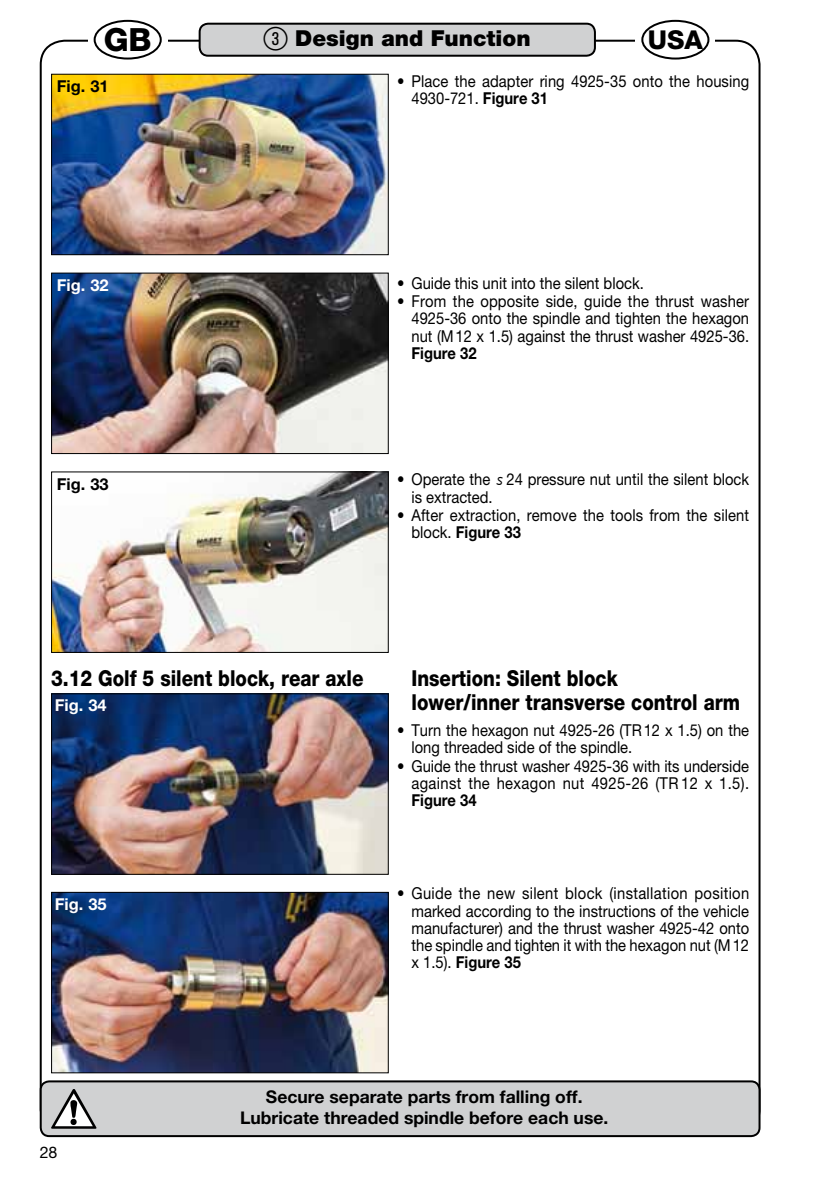
<style>
.page{position:relative;width:840px;height:1191px;background:#fff}
.page>*{position:absolute;margin:0;border:0;box-sizing:border-box;transform-origin:0 0}
.t1{font:800 32px "Helvetica Neue X10 85";color:#000}
.t2{font:800 26px "Helvetica Neue X10 85";color:#000}
.t3{font:800 22px/24px "Helvetica Neue X10 85";color:#000;scale:.85 1}
.t4{font:900 22px "Helvetica Neue X10 95";color:#000}
.t5{font:700 17.6px/21px "Helvetica Neue X10 75";color:#000;text-align:center}
.t6{font:16.4px/17.2px "Helvetica Neue X10 55 Roman";color:#000;scale:.9 1}
.t7{font:700 16.4px "Helvetica Neue X10 75";color:#000;scale:.9 1}
.t8{font:700 16.4px "Helvetica Neue X10 75";color:#fff}
.t9{font:700 16.4px "Helvetica Neue X10 75";color:#000}
.t10{font:16px "Helvetica Neue X10 55 Roman";color:#000}
.s1{font-family:"Ziffernim Kreisund Quadrat BQ";font-weight:400;font-size:32px}
.s2{font-family:"Helvetica Neue X10 75";font-weight:700}
.s3{font-family:"Iso Din BBQ";font-style:italic}
.s4{font-family:"Helvetica Neue X10 55 Roman";font-weight:400}
</style>
<div class="page">
<div style="left:94px;top:20px;width:68px;height:40px;border:2px solid #000;border-radius:50%"></div>
<div style="left:641px;top:20px;width:68px;height:40px;border:2px solid #000;border-radius:50%"></div>
<div style="left:41px;top:1081px;width:718px;height:55px;background:#d0d1d2;border-radius:9px"></div>
<div style="left:40px;top:1080px;width:720px;height:57px;border:2px solid #000;border-radius:9px"></div>
<svg style="left:51px;top:1089px;width:45px;height:39px"></svg>
<div style="left:199px;top:24px;width:395px;height:32px;background:#d0d1d2;border-radius:9px"></div>
<div style="left:198px;top:23px;width:397px;height:34px;border:2px solid #000;border-radius:9px"></div>
<img style="left:53px;top:274px;width:333px;height:178px">
<div style="left:51px;top:272px;width:337px;height:182px;border:1px solid #000"></div>
<img style="left:53px;top:473px;width:333px;height:178px">
<div style="left:51px;top:471px;width:337px;height:182px;border:1px solid #000"></div>
<img style="left:53px;top:76px;width:333px;height:177px">
<div style="left:51px;top:74px;width:337px;height:181px;border:1px solid #000"></div>
<img style="left:53px;top:894px;width:333px;height:177px">
<div style="left:51px;top:892px;width:337px;height:181px;border:1px solid #000"></div>
<img style="left:53px;top:695px;width:333px;height:177px">
<div style="left:51px;top:693px;width:337px;height:181px;border:1px solid #000"></div>
<h3 class="t4" style="left:264px;top:25px;width:268px"><span class="s1">3</span> Design and Function</h3>
<h1 class="t1" style="left:104px;top:21px;width:49px">GB</h1>
<h2 class="t2" style="left:647px;top:25px;width:56px">USA</h2>
<p class="t9" style="left:57px;top:76px;width:53px">Fig. 31</p>
<p class="t6" style="left:411px;top:72px;width:376px;text-indent:-14px">• Place the adapter ring 4925-35 onto the housing<br>4930-721. <span class="s2">Figure 31</span></p>
<p class="t8" style="left:57px;top:275px;width:53px">Fig. 32</p>
<p class="t6" style="left:397px;top:274px;width:275px">• Guide this unit into the silent block.</p>
<p class="t6" style="left:411px;top:292px;width:376px;text-align:justify;text-indent:-14px">• From the opposite side, guide the thrust washer 4925-36 onto the spindle and tighten the hexagon nut (M12 x 1.5) against the thrust washer 4925-36.</p>
<p class="t7" style="left:411px;top:343px;width:74px">Figure 32</p>
<p class="t9" style="left:57px;top:474px;width:53px">Fig. 33</p>
<p class="t6" style="left:411px;top:471px;width:376px;text-indent:-14px">• Operate the <span class="s3">s</span> 24 pressure nut until the silent block is extracted.</p>
<p class="t6" style="left:397px;top:506px;width:392px">• After extraction, remove the tools from the silent</p>
<p class="t7" style="left:411px;top:522px;width:123px"><span class="s4">block.</span> Figure 33</p>
<h3 class="t3" style="left:51px;top:666px;width:369px">3.12 Golf 5 silent block, rear axle</h3>
<h3 class="t3" style="left:411px;top:666px;width:388px">Insertion: Silent block<br>lower/inner transverse control arm</h3>
<p class="t6" style="left:411px;top:721px;width:376px;text-indent:-14px">• Turn the hexagon nut 4925-26 (TR12 x 1.5) on the long threaded side of the spindle.</p>
<p class="t6" style="left:397px;top:757px;width:392px;text-align:right">• Guide the thrust washer 4925-36 with its underside against the hexagon nut 4925-26 (TR 12 x 1.5).</p>
<p class="t7" style="left:411px;top:790px;width:74px">Figure 34</p>
<p class="t8" style="left:55px;top:695px;width:53px">Fig. 34</p>
<p class="t8" style="left:55px;top:894px;width:53px">Fig. 35</p>
<p class="t10" style="left:40px;top:1143px;width:19px">28</p>
<p class="t6" style="left:411px;top:884px;width:376px;text-align:justify;text-indent:-14px">• Guide the new silent block (installation position marked according to the instructions of the vehicle manufacturer) and the thrust washer 4925-42 onto the spindle and tighten it with the hexagon nut (M12</p>
<p class="t7" style="left:411px;top:952px;width:123px"><span class="s4">x 1.5).</span> Figure 35</p>
<p class="t5" style="left:240px;top:1085px;width:369px">Secure separate parts from falling off.<br>Lubricate threaded spindle before each use.</p>
</div>
